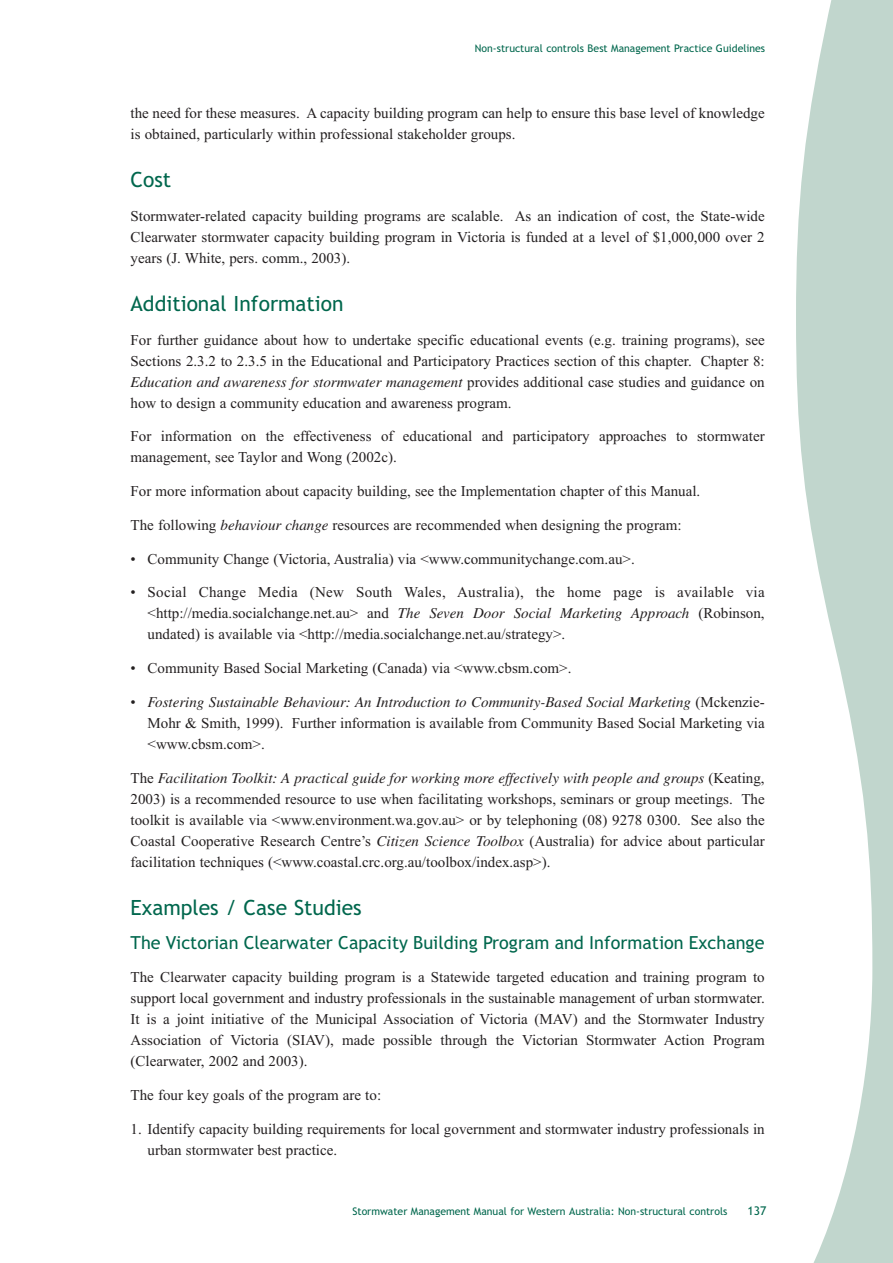
<style>
.page{position:relative;width:893px;height:1263px;background:#fff}
.page>*{position:absolute;margin:0;border:0;box-sizing:border-box;transform-origin:0 0}
.t1{font:21px "Trebuchet MS";color:#01674d}
.t2{font:18px "Trebuchet MS";color:#01674d}
.t3{font:15px/21px "Times New Roman";color:#231f20}
.t4{font:italic 15px "Times";color:#231f20}
.t5{font:12px "Trebuchet MS";color:#01674d}
.t6{font:10.5px "Trebuchet MS";color:#01674d}
.s1{font-family:"Times New Roman";font-style:normal}
.s2{font-family:"Times";font-style:italic}
</style>
<div class="page">
<svg style="left:796px;top:0;width:96px;height:1263px;fill:#c1d6cd"></svg>
<p class="t6" style="left:475px;top:44px;width:292px">Non-structural controls Best Management Practice Guidelines</p>
<p class="t3" style="left:131px;top:104px;width:635px">the need for these measures. A capacity building program can help to ensure this base level of knowledge is obtained, particularly within professional stakeholder groups.</p>
<h1 class="t1" style="left:131px;top:172px;width:42px">Cost</h1>
<p class="t3" style="left:131px;top:207px;width:635px;text-align:justify">Stormwater-related capacity building programs are scalable. As an indication of cost, the State-wide Clearwater stormwater capacity building program in Victoria is funded at a level of $1,000,000 over 2 years (J. White, pers. comm., 2003).</p>
<h1 class="t1" style="left:131px;top:295px;width:215px">Additional Information</h1>
<p class="t3" style="left:131px;top:331px;width:635px">For further guidance about how to undertake specific educational events (e.g. training programs), see<br>Sections 2.3.2 to 2.3.5 in the Educational and Participatory Practices section of this chapter. Chapter 8:</p>
<p class="t4" style="left:131px;top:376px;width:635px">Education and awareness for stormwater management <span class="s1">provides additional case studies and guidance on</span></p>
<p class="t3" style="left:131px;top:394px;width:382px">how to design a community education and awareness program.</p>
<p class="t3" style="left:131px;top:427px;width:635px">For information on the effectiveness of educational and participatory approaches to stormwater management, see Taylor and Wong (2002c).</p>
<p class="t3" style="left:131px;top:482px;width:571px">For more information about capacity building, see the Implementation chapter of this Manual.</p>
<p class="t3" style="left:131px;top:516px;width:552px">The following <span class="s2">behaviour change</span> resources are recommended when designing the program:</p>
<p class="t3" style="left:131px;top:550px;width:505px">• Community Change (Victoria, Australia) via &lt;www.communitychange.com.au&gt;.</p>
<p class="t3" style="left:148px;top:583px;width:618px;text-align:justify;text-indent:-17px">• Social Change Media (New South Wales, Australia), the home page is available via &lt;http://media.socialchange.net.au&gt; and <span class="s2">The Seven Door Social Marketing Approach</span> (Robinson, undated) is available via &lt;http://media.socialchange.net.au/strategy&gt;.</p>
<p class="t3" style="left:131px;top:659px;width:442px">• Community Based Social Marketing (Canada) via &lt;www.cbsm.com&gt;.</p>
<p class="t4" style="left:131px;top:697px;width:635px"><span class="s1">•</span> Fostering Sustainable Behaviour: An Introduction to Community-Based Social Marketing <span class="s1">(Mckenzie-</span></p>
<p class="t3" style="left:148px;top:714px;width:618px">Mohr &amp; Smith, 1999). Further information is available from Community Based Social Marketing via &lt;www.cbsm.com&gt;.</p>
<p class="t4" style="left:131px;top:772px;width:635px"><span class="s1">The</span> Facilitation Toolkit: A practical guide for working more effectively with people and groups <span class="s1">(Keating,</span></p>
<p class="t3" style="left:131px;top:790px;width:635px;text-align:justify">2003) is a recommended resource to use when facilitating workshops, seminars or group meetings. The toolkit is available via &lt;www.environment.wa.gov.au&gt; or by telephoning (08) 9278 0300. See also the Coastal Cooperative Research Centre’s <span class="s2">Citizen Science Toolbox</span> (Australia) for advice about particular facilitation techniques (&lt;www.coastal.crc.org.au/toolbox/index.asp&gt;).</p>
<h1 class="t1" style="left:131px;top:899px;width:232px">Examples / Case Studies</h1>
<p class="t2" style="left:131px;top:935px;width:635px">The Victorian Clearwater Capacity Building Program and Information Exchange</p>
<p class="t3" style="left:131px;top:968px;width:635px;text-align:justify">The Clearwater capacity building program is a Statewide targeted education and training program to support local government and industry professionals in the sustainable management of urban stormwater.<br>It is a joint initiative of the Municipal Association of Victoria (MAV) and the Stormwater Industry Association of Victoria (SIAV), made possible through the Victorian Stormwater Action Program (Clearwater, 2002 and 2003).</p>
<p class="t3" style="left:131px;top:1086px;width:252px">The four key goals of the program are to:</p>
<p class="t3" style="left:148px;top:1120px;width:618px;text-indent:-17px">1. Identify capacity building requirements for local government and stormwater industry professionals in urban stormwater best practice.</p>
<p class="t6" style="left:352px;top:1207px;width:376px">Stormwater Management Manual for Western Australia: Non-structural controls</p>
<p class="t5" style="left:747px;top:1206px;width:20px">137</p>
</div>
